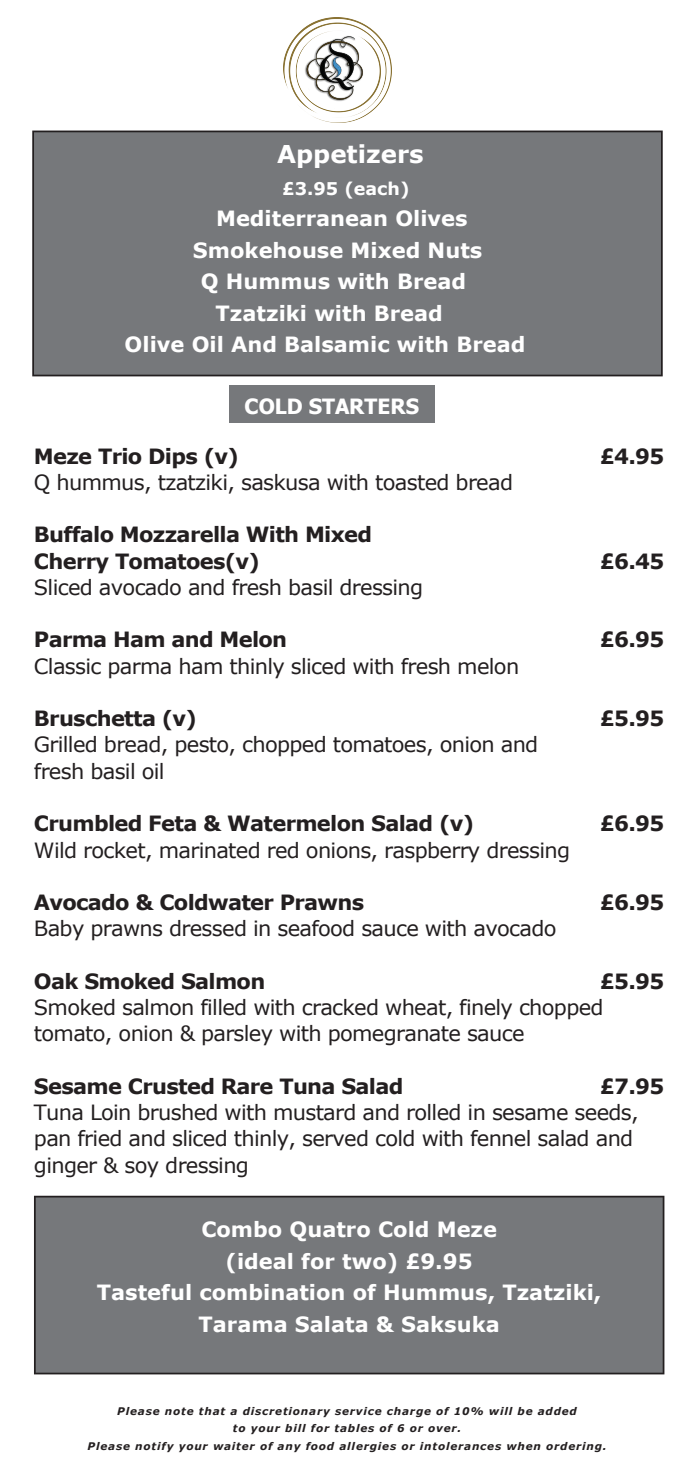
<style>
.page{position:relative;width:695px;height:1464px;background:#fff}
.page>*{position:absolute;margin:0;border:0;box-sizing:border-box;transform-origin:0 0}
.t1{font:700 24.5px "Verdana";color:#fff}
.t2{font:21px/26.2px "Verdana";letter-spacing:-.035em;color:#231f20}
.t3{font:700 21px/26.2px "Verdana";letter-spacing:-.035em;color:#231f20}
.t4{font:700 21px/31.5px "Verdana";color:#fff;text-align:center}
.t5{font:700 21px "Tahoma";color:#fff}
.t6{font:700 17.5px "Verdana";color:#fff}
.t7{font:15.75px "Verdana";letter-spacing:-.015em;color:#fff}
.t8{font:italic 700 10.5px/17.5px "Verdana";letter-spacing:.075em;color:#231f20;text-align:center}
</style>
<div class="page">
<div style="left:34px;top:1195px;width:630px;height:179px;background:#76787b"></div>
<img style="left:284px;top:17px;width:108px;height:106px">
<img style="left:304px;top:35px;width:59px;height:66px">
<div style="left:32px;top:130px;width:630px;height:246px;background:#76787b"></div>
<div style="left:229px;top:385px;width:205px;height:37px;background:#76787b"></div>
<p class="t1" style="left:277px;top:137px;width:148px">Appetizers</p>
<p class="t6" style="left:282px;top:176px;width:129px">£3.95 (each)</p>
<p class="t4" style="left:216px;top:202px;width:253px">Mediterranean Olives</p>
<p class="t4" style="left:193px;top:234px;width:291px">Smokehouse Mixed Nuts</p>
<p class="t4" style="left:201px;top:265px;width:267px">Q Hummus with Bread</p>
<p class="t4" style="left:215px;top:297px;width:229px">Tzatziki with Bread</p>
<p class="t4" style="left:125px;top:328px;width:402px">Olive Oil And Balsamic with Bread</p>
<p class="t5" style="left:244px;top:391px;width:176px">COLD STARTERS</p>
<p class="t3" style="left:34px;top:442px;width:206px">Meze Trio Dips (v)</p>
<p class="t3" style="left:599px;top:442px;width:66px">£4.95</p>
<p class="t2" style="left:34px;top:469px;width:480px">Q hummus, tzatziki, saskusa with toasted bread</p>
<p class="t3" style="left:34px;top:521px;width:339px">Buffalo Mozzarella With Mixed<br>Cherry Tomatoes(v)</p>
<p class="t3" style="left:599px;top:547px;width:66px">£6.45</p>
<p class="t2" style="left:34px;top:574px;width:391px">Sliced avocado and fresh basil dressing</p>
<p class="t3" style="left:34px;top:626px;width:255px">Parma Ham and Melon</p>
<p class="t3" style="left:599px;top:626px;width:66px">£6.95</p>
<p class="t2" style="left:34px;top:652px;width:486px">Classic parma ham thinly sliced with fresh melon</p>
<p class="t3" style="left:34px;top:705px;width:164px">Bruschetta (v)</p>
<p class="t3" style="left:599px;top:705px;width:66px">£5.95</p>
<p class="t2" style="left:34px;top:731px;width:506px">Grilled bread, pesto, chopped tomatoes, onion and fresh basil oil</p>
<p class="t3" style="left:34px;top:810px;width:441px">Crumbled Feta &amp; Watermelon Salad (v)</p>
<p class="t3" style="left:599px;top:810px;width:66px">£6.95</p>
<p class="t2" style="left:34px;top:836px;width:537px">Wild rocket, marinated red onions, raspberry dressing</p>
<p class="t3" style="left:34px;top:888px;width:332px">Avocado &amp; Coldwater Prawns</p>
<p class="t3" style="left:599px;top:888px;width:66px">£6.95</p>
<p class="t2" style="left:34px;top:915px;width:524px">Baby prawns dressed in seafood sauce with avocado</p>
<p class="t3" style="left:34px;top:967px;width:233px">Oak Smoked Salmon</p>
<p class="t3" style="left:599px;top:967px;width:66px">£5.95</p>
<p class="t2" style="left:34px;top:994px;width:571px">Smoked salmon filled with cracked wheat, finely chopped tomato, onion &amp; parsley with pomegranate sauce</p>
<p class="t3" style="left:34px;top:1072px;width:371px">Sesame Crusted Rare Tuna Salad</p>
<p class="t3" style="left:599px;top:1072px;width:66px">£7.95</p>
<p class="t2" style="left:34px;top:1099px;width:606px">Tuna Loin brushed with mustard and rolled in sesame seeds, pan fried and sliced thinly, served cold with fennel salad and ginger &amp; soy dressing</p>
<p class="t4" style="left:97px;top:1213px;width:506px">Combo Quatro Cold Meze<br>(ideal for two) £9.95<br>Tasteful combination of Hummus, Tzatziki,<br>Tarama Salata &amp; Saksuka</p>
<p class="t7" style="left:309px;top:1248px;width:130px">Tzatziki, Tarama</p>
<p class="t8" style="left:88px;top:1401px;width:520px">Please note that a discretionary service charge of 10% will be added<br>to your bill for tables of 6 or over.<br>Please notify your waiter of any food allergies or intolerances when ordering.</p>
</div>
